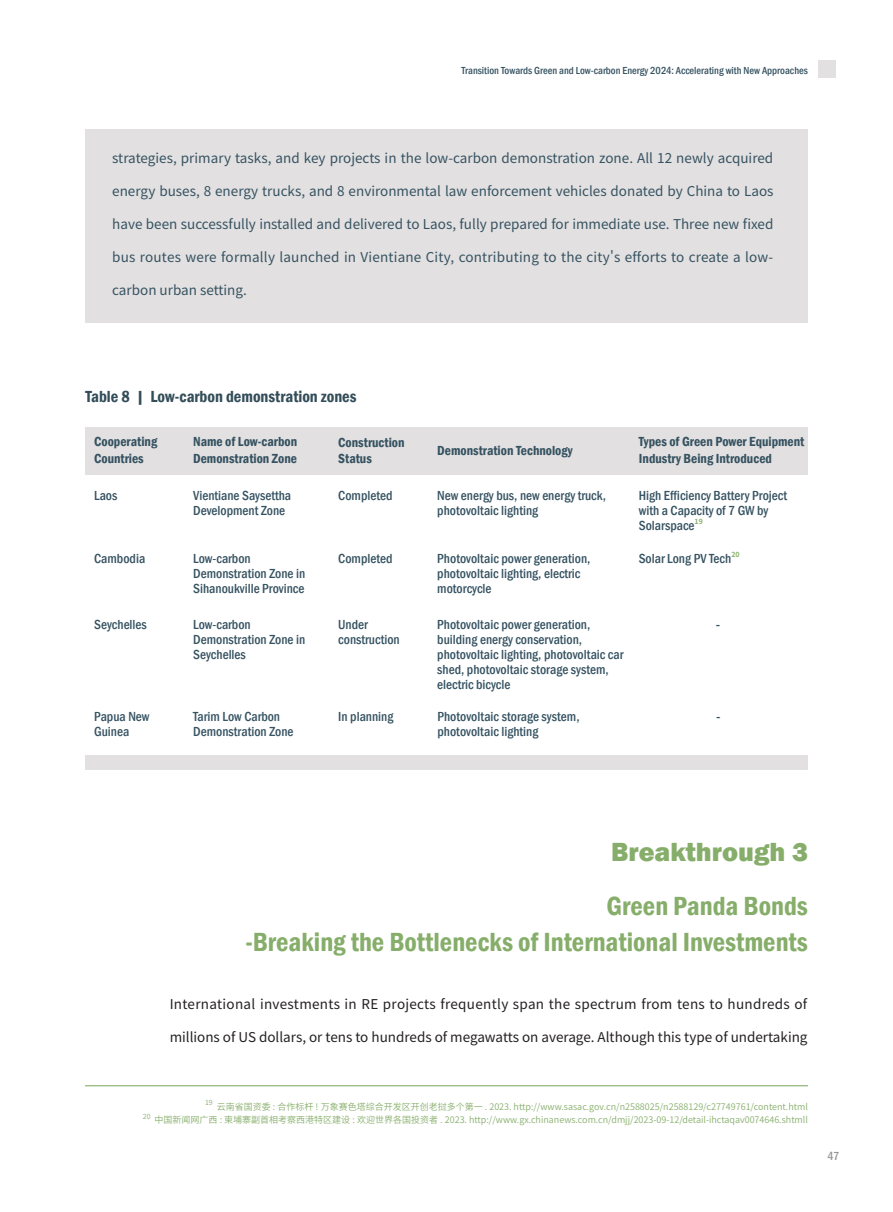
<style>
.page{position:relative;width:893px;height:1212px;background:#fff}
.page>*{position:absolute;margin:0;border:0;box-sizing:border-box;transform-origin:0 0}
.t1{font:600 condensed 27px/36px "Franklin Gothic";color:#86ae6a;text-align:right}
.t2{font:800 27px "Franklin Gothic";color:#86ae6a}
.t3{font:600 condensed 16.5px "Franklin Gothic";color:#334d59}
.t4{font:500 condensed 13.5px/15px "Franklin Gothic";color:#355261}
.t5{font:13.5px "Source Han Sans CN";color:#355261}
.t6{font:600 condensed 13.5px/16.2px "Franklin Gothic";color:#355261}
.t7{font:13.5px "Source Han Sans CN";color:#231f20}
.t8{font:13.5px "Source Han Sans CN";letter-spacing:.02em;color:#231f20}
.t9{font:500 condensed 12px "Franklin Gothic";color:#939598}
.t10{font:700 12px "Source Han Sans CN";color:#355261}
.t11{font:500 condensed 10.5px "Franklin Gothic";color:#355261}
.t12{font:9px "Source Han Sans CN";color:#86ae6a}
.t13{font:7.05px "Source Han Sans CN";color:#86ae6a}
</style>
<div class="page">
<div style="left:818px;top:61px;width:17px;height:17px;background:#e2e0e0"></div>
<hr style="left:85px;top:1085px;width:723px;height:1px;background:#86ae6a">
<div style="left:86px;top:428px;width:722px;height:47px;background:#e2e0e0"></div>
<div style="left:85px;top:755px;width:723px;height:14px;background:#e2e0e0"></div>
<div style="left:85px;top:130px;width:723px;height:193px;background:#e2e0e0"></div>
<p class="t11" style="left:462px;top:64px;width:348px">Transition Towards Green and Low-carbon Energy 2024: Accelerating with New Approaches</p>
<p class="t5" style="left:112px;top:150px;width:663px">strategies, primary tasks, and key projects in the low-carbon demonstration zone. All 12 newly acquired</p>
<p class="t5" style="left:112px;top:183px;width:663px">energy buses, 8 energy trucks, and 8 environmental law enforcement vehicles donated by China to Laos</p>
<p class="t5" style="left:112px;top:216px;width:663px">have been successfully installed and delivered to Laos, fully prepared for immediate use. Three new fixed</p>
<p class="t5" style="left:112px;top:249px;width:662px">bus routes were formally launched in Vientiane City, contributing to the city's efforts to create a low-</p>
<p class="t5" style="left:112px;top:282px;width:136px">carbon urban setting.</p>
<p class="t3" style="left:85px;top:386px;width:273px">Table 8 | Low-carbon demonstration zones</p>
<p class="t6" style="left:94px;top:434px;width:65px">Cooperating<br>Countries</p>
<p class="t6" style="left:193px;top:434px;width:106px">Name of Low-carbon<br>Demonstration Zone</p>
<p class="t6" style="left:437px;top:442px;width:137px">Demonstration Technology</p>
<p class="t4" style="left:94px;top:488px;width:25px">Laos</p>
<p class="t6" style="left:338px;top:434px;width:68px">Construction<br>Status</p>
<p class="t4" style="left:338px;top:488px;width:56px">Completed</p>
<p class="t4" style="left:193px;top:488px;width:100px">Vientiane Saysettha<br>Development Zone</p>
<p class="t4" style="left:193px;top:551px;width:114px">Low-carbon<br>Demonstration Zone in<br>Sihanoukville Province</p>
<p class="t4" style="left:193px;top:617px;width:114px">Low-carbon<br>Demonstration Zone in<br>Seychelles</p>
<p class="t4" style="left:437px;top:488px;width:170px">New energy bus, new energy truck, photovoltaic lighting</p>
<p class="t4" style="left:437px;top:551px;width:155px">Photovoltaic power generation, photovoltaic lighting, electric motorcycle</p>
<p class="t4" style="left:437px;top:617px;width:188px">Photovoltaic power generation, building energy conservation, photovoltaic lighting, photovoltaic car shed, photovoltaic storage system, electric bicycle</p>
<p class="t4" style="left:437px;top:709px;width:144px">Photovoltaic storage system, photovoltaic lighting</p>
<p class="t4" style="left:338px;top:551px;width:56px">Completed</p>
<p class="t4" style="left:94px;top:551px;width:53px">Cambodia</p>
<p class="t4" style="left:94px;top:617px;width:54px">Seychelles</p>
<p class="t4" style="left:338px;top:617px;width:63px">Under construction</p>
<p class="t4" style="left:193px;top:709px;width:102px">Tarim Low Carbon<br>Demonstration Zone</p>
<p class="t4" style="left:338px;top:709px;width:57px">In planning</p>
<p class="t4" style="left:94px;top:709px;width:57px">Papua New<br>Guinea</p>
<p class="t6" style="left:639px;top:433px;width:167px">Types of Green Power Equipment<br>Industry Being Introduced</p>
<p class="t4" style="left:639px;top:488px;width:150px">High Efficiency Battery Project with a Capacity of 7 GW by<br>Solarspace<sup>19</sup></p>
<p class="t4" style="left:639px;top:550px;width:102px">Solar Long PV Tech<sup>20</sup></p>
<p class="t10" style="left:716px;top:617px;width:6px">-</p>
<p class="t10" style="left:716px;top:709px;width:6px">-</p>
<h1 class="t2" style="left:611px;top:834px;width:198px">Breakthrough 3</h1>
<h1 class="t1" style="left:245px;top:887px;width:564px">Green Panda Bonds<br>-Breaking the Bottlenecks of International Investments</h1>
<p class="t8" style="left:170px;top:996px;width:639px">International investments in RE projects frequently span the spectrum from tens to hundreds of</p>
<p class="t7" style="left:170px;top:1029px;width:639px">millions of US dollars, or tens to hundreds of megawatts on average. Although this type of undertaking</p>
<p class="t13" style="left:205px;top:1098px;width:9px">19</p>
<p class="t12" style="left:217px;top:1101px;width:593px">云南省国资委 : 合作标杆 ! 万象赛色塔综合开发区开创老挝多个第一 . 2023. http://www.sasac.gov.cn/n2588025/n2588129/c27749761/content.html</p>
<p class="t13" style="left:143px;top:1112px;width:9px">20</p>
<p class="t12" style="left:155px;top:1115px;width:655px">中国新闻网广西 : 柬埔寨副首相考察西港特区建设 : 欢迎世界各国投资者 . 2023. http://www.gx.chinanews.com.cn/dmjj/2023-09-12/detail-ihctaqav0074646.shtmll</p>
<p class="t9" style="left:828px;top:1148px;width:13px">47</p>
</div>
